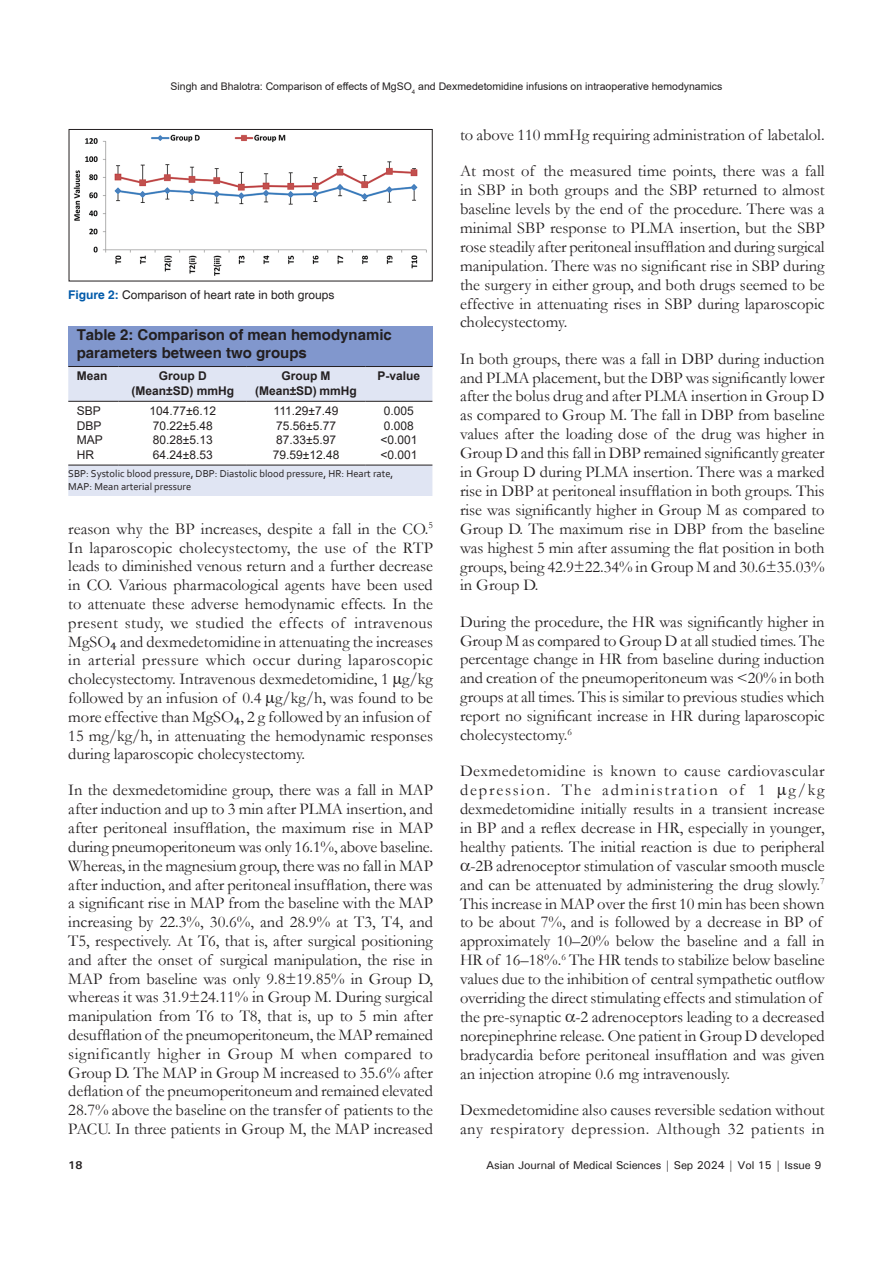
<style>
.page{position:relative;width:893px;height:1263px;background:#fff}
.page>*{position:absolute;margin:0;border:0;box-sizing:border-box;transform-origin:0 0}
.TX{font:16.5px/18.8px "Garamond";color:#231f20;text-align:justify}
.TX-2{font:16.5px/18.9px "Garamond";letter-spacing:.03em;color:#231f20}
.TT{font:700 15px/18px "Helvetica";color:#231f20}
.TB{font:12px "Arial";color:#231f20}
.TCH{font:700 12px/14.4px "Arial";color:#231f20;text-align:center}
.FGC{font:12px "Helvetica";color:#231f20}
.TBL{font:12px "Arial";color:#231f20}
.t1{font:500 11.25px "Univers";letter-spacing:-.01em;color:#231f20}
.t2{font:700 11.25px "Univers";color:#231f20}
.t3{font:10.5px "Arial";color:#231f20}
.TFN{font:10.5px/12.6px "Corbel";color:#231f20}
.s1{font-weight:700;color:#015aaa}
.s2{font-family:"Cambria Math"}
</style>
<div class="page">
<img style="left:73px;top:134px;width:354px;height:142px">
<div style="left:69px;top:129px;width:363px;height:152px;border:1px solid #231f20"></div>
<div style="left:68px;top:326px;width:364px;height:40px;background:#8197cd"></div>
<svg style="left:68px;top:367px;width:364px;height:129px;fill:#e0e5f3"></svg>
<hr style="left:68px;top:465px;width:51px;height:1px;background:#231f20">
<hr style="left:119px;top:465px;width:128px;height:1px;background:#231f20">
<hr style="left:247px;top:465px;width:118px;height:1px;background:#231f20">
<hr style="left:365px;top:465px;width:67px;height:1px;background:#231f20">
<hr style="left:68px;top:401px;width:51px;height:1px;background:#231f20">
<hr style="left:119px;top:401px;width:128px;height:1px;background:#231f20">
<hr style="left:247px;top:401px;width:118px;height:1px;background:#231f20">
<hr style="left:365px;top:401px;width:67px;height:1px;background:#231f20">
<hr style="left:68px;top:366px;width:51px;height:1px;background:#231f20">
<hr style="left:119px;top:366px;width:128px;height:1px;background:#231f20">
<hr style="left:247px;top:366px;width:118px;height:1px;background:#231f20">
<hr style="left:365px;top:366px;width:67px;height:1px;background:#231f20">
<p class="t3" style="left:171px;top:79px;width:553px">Singh and Bhalotra: Comparison of effects of MgSO<sub>4</sub> and Dexmedetomidine infusions on intraoperative hemodynamics</p>
<p class="FGC" style="left:68px;top:288px;width:268px"><span class="s1">Figure 2:</span> Comparison of heart rate in both groups</p>
<p class="TT" style="left:77px;top:326px;width:317px">Table 2: Comparison of mean hemodynamic parameters between two groups</p>
<p class="TCH" style="left:77px;top:369px;width:32px">Mean</p>
<p class="TCH" style="left:131px;top:369px;width:104px">Group D (Mean±SD) mmHg</p>
<p class="TCH" style="left:255px;top:369px;width:103px">Group M (Mean±SD) mmHg</p>
<p class="TCH" style="left:377px;top:369px;width:44px">P‑value</p>
<p class="TB" style="left:77px;top:402px;width:26px">SBP</p>
<p class="TB" style="left:149px;top:402px;width:68px">104.77±6.12</p>
<p class="TB" style="left:274px;top:402px;width:66px">111.29±7.49</p>
<p class="TB" style="left:384px;top:402px;width:32px">0.005</p>
<p class="TB" style="left:77px;top:417px;width:26px">DBP</p>
<p class="TB" style="left:153px;top:417px;width:61px">70.22±5.48</p>
<p class="TB" style="left:276px;top:417px;width:61px">75.56±5.77</p>
<p class="TB" style="left:384px;top:417px;width:32px">0.008</p>
<p class="TB" style="left:77px;top:432px;width:28px">MAP</p>
<p class="TB" style="left:153px;top:432px;width:61px">80.28±5.13</p>
<p class="TB" style="left:276px;top:432px;width:61px">87.33±5.97</p>
<p class="TB" style="left:380px;top:432px;width:39px">&lt;0.001</p>
<p class="TBL" style="left:77px;top:446px;width:19px">HR</p>
<p class="TBL" style="left:153px;top:446px;width:61px">64.24±8.53</p>
<p class="TBL" style="left:273px;top:446px;width:68px">79.59±12.48</p>
<p class="TBL" style="left:380px;top:446px;width:39px">&lt;0.001</p>
<p class="TFN" style="left:68px;top:467px;width:327px">SBP: Systolic blood pressure, DBP: Diastolic blood pressure, HR: Heart rate,<br>MAP: Mean arterial pressure</p>
<p class="TX" style="left:68px;top:519px;width:366px;text-align:left">reason why the BP increases, despite a fall in the CO.<sup>5<br></sup>In laparoscopic cholecystectomy, the use of the RTP leads to diminished venous return and a further decrease in CO. Various pharmacological agents have been used to attenuate these adverse hemodynamic effects. In the present study, we studied the effects of intravenous MgSO<span class="s2">₄</span> and dexmedetomidine in attenuating the increases in arterial pressure which occur during laparoscopic cholecystectomy. Intravenous dexmedetomidine, 1 g/kg followed by an infusion of 0.4 g/kg/h, was found to be more effective than MgSO<span class="s2">₄</span>, 2 g followed by an infusion of 15 mg/kg/h, in attenuating the hemodynamic responses during laparoscopic cholecystectomy.</p>
<p class="TX" style="left:68px;top:780px;width:366px">In the dexmedetomidine group, there was a fall in MAP after induction and up to 3 min after PLMA insertion, and after peritoneal insufflation, the maximum rise in MAP during pneumoperitoneum was only 16.1%, above baseline.<br>Whereas, in the magnesium group, there was no fall in MAP after induction, and after peritoneal insufflation, there was a significant rise in MAP from the baseline with the MAP increasing by 22.3%, 30.6%, and 28.9% at T3, T4, and T5, respectively. At T6, that is, after surgical positioning and after the onset of surgical manipulation, the rise in MAP from baseline was only 9.8±19.85% in Group D, whereas it was 31.9±24.11% in Group M. During surgical manipulation from T6 to T8, that is, up to 5 min after desufflation of the pneumoperitoneum, the MAP remained significantly higher in Group M when compared to Group D. The MAP in Group M increased to 35.6% after deflation of the pneumoperitoneum and remained elevated 28.7% above the baseline on the transfer of patients to the PACU. In three patients in Group M, the MAP increased</p>
<p class="TX" style="left:460px;top:125px;width:366px">to above 110 mmHg requiring administration of labetalol.</p>
<p class="TX" style="left:460px;top:161px;width:366px">At most of the measured time points, there was a fall in SBP in both groups and the SBP returned to almost baseline levels by the end of the procedure. There was a minimal SBP response to PLMA insertion, but the SBP rose steadily after peritoneal insufflation and during surgical manipulation. There was no significant rise in SBP during the surgery in either group, and both drugs seemed to be effective in attenuating rises in SBP during laparoscopic cholecystectomy.</p>
<p class="TX" style="left:460px;top:349px;width:366px">In both groups, there was a fall in DBP during induction and PLMA placement, but the DBP was significantly lower after the bolus drug and after PLMA insertion in Group D as compared to Group M. The fall in DBP from baseline values after the loading dose of the drug was higher in Group D and this fall in DBP remained significantly greater in Group D during PLMA insertion. There was a marked rise in DBP at peritoneal insufflation in both groups. This rise was significantly higher in Group M as compared to Group D. The maximum rise in DBP from the baseline was highest 5 min after assuming the flat position in both groups, being 42.9±22.34% in Group M and 30.6±35.03% in Group D.</p>
<p class="TX" style="left:460px;top:611px;width:366px">During the procedure, the HR was significantly higher in Group M as compared to Group D at all studied times. The percentage change in HR from baseline during induction and creation of the pneumoperitoneum was &lt;20% in both groups at all times. This is similar to previous studies which report no significant increase in HR during laparoscopic cholecystectomy.<sup>6</sup></p>
<p class="TX-2" style="left:460px;top:761px;width:366px">Dexmedetomidine is known to cause cardiovascular depression. The administration of 1</p>
<p class="TX" style="left:788px;top:780px;width:38px">g/kg</p>
<p class="TX" style="left:460px;top:799px;width:366px">dexmedetomidine initially results in a transient increase</p>
<p class="TX" style="left:460px;top:818px;width:366px">in BP and a reflex decrease in HR, especially in younger,</p>
<p class="TX" style="left:460px;top:837px;width:366px">healthy patients. The initial reaction is due to peripheral</p>
<p class="TX" style="left:470px;top:856px;width:356px">-2B adrenoceptor stimulation of vascular smooth muscle</p>
<p class="TX" style="left:460px;top:875px;width:366px">and can be attenuated by administering the drug slowly.<sup>7</sup></p>
<p class="TX" style="left:460px;top:893px;width:366px">This increase in MAP over the first 10 min has been shown</p>
<p class="TX" style="left:460px;top:912px;width:364px">to be about 7%, and is followed by a decrease in BP of</p>
<p class="TX" style="left:460px;top:931px;width:366px">approximately 10–20% below the baseline and a fall in</p>
<p class="TX" style="left:460px;top:950px;width:366px">HR of 16–18%.<sup>6</sup> The HR tends to stabilize below baseline</p>
<p class="TX" style="left:460px;top:969px;width:366px">values due to the inhibition of central sympathetic outflow</p>
<p class="TX" style="left:460px;top:988px;width:364px">overriding the direct stimulating effects and stimulation of</p>
<p class="TX" style="left:460px;top:1007px;width:366px">the pre-synaptic -2 adrenoceptors leading to a decreased</p>
<p class="TX" style="left:460px;top:1026px;width:366px">norepinephrine release. One patient in Group D developed</p>
<p class="TX" style="left:460px;top:1045px;width:366px">bradycardia before peritoneal insufflation and was given</p>
<p class="TX" style="left:460px;top:1064px;width:272px">an injection atropine 0.6 mg intravenously.</p>
<p class="TX" style="left:460px;top:1100px;width:366px">Dexmedetomidine also causes reversible sedation without any respiratory depression. Although 32 patients in</p>
<p class="t2" style="left:68px;top:1158px;width:16px">18</p>
<p class="t1" style="left:486px;top:1157px;width:337px">Asian Journal of Medical Sciences | Sep 2024 | Vol 15 | Issue 9</p>
</div>
